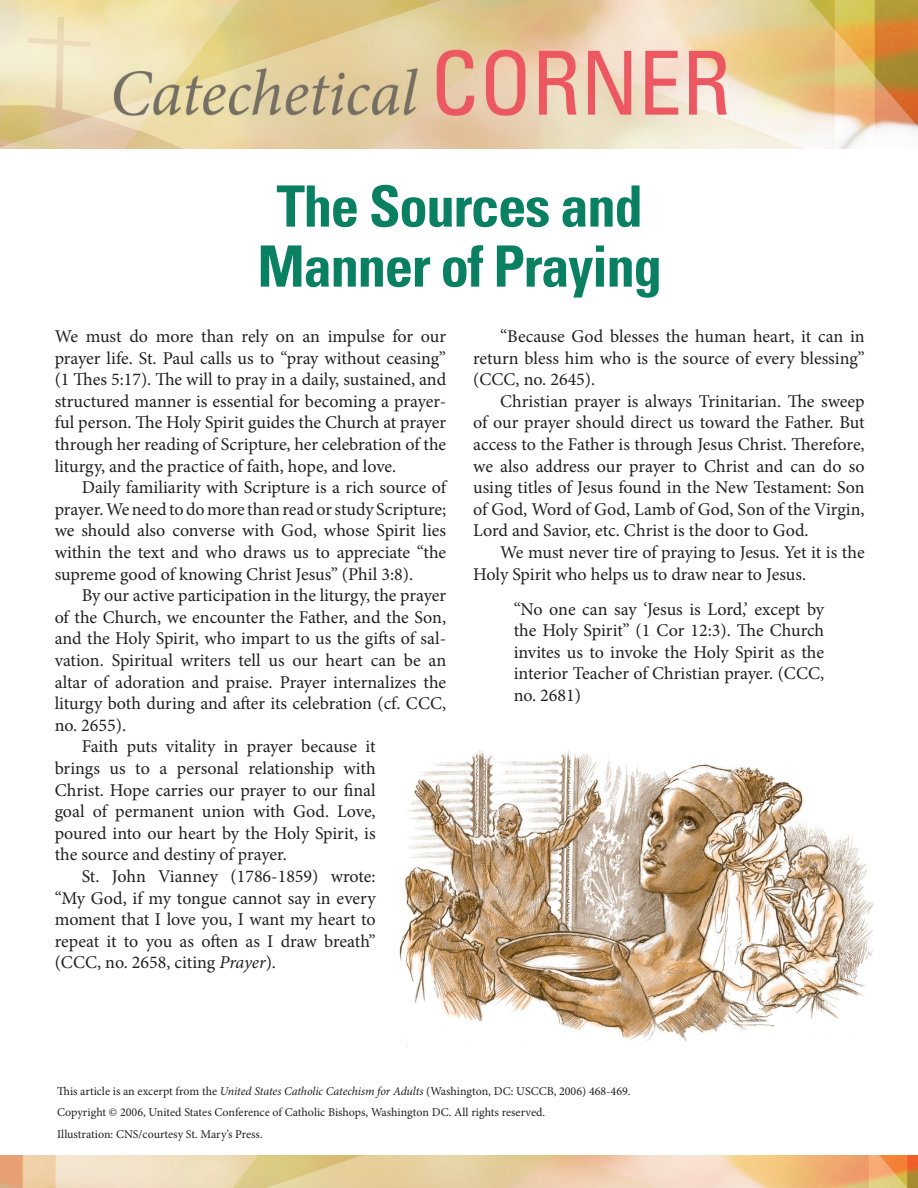
<style>
.page{position:relative;width:918px;height:1188px;background:#fff}
.page>*{position:absolute;margin:0;border:0;box-sizing:border-box;transform-origin:0 0}
.t1{font:700 condensed 57px/60px "Univers LT Std";letter-spacing:-.025em;color:#088061;text-align:center}
.t2{font:18px/21.6px "Minion Pro";letter-spacing:-.005em;color:#231f20;text-align:justify}
.t3{font:12px/21.8px "Minion Pro";color:#231f20}
.s1{font-style:italic}
</style>
<div class="page">
<img style="left:0;top:1156px;width:918px;height:32px">
<img style="left:0;top:0;width:918px;height:148px">
<img style="left:399px;top:750px;width:475px;height:296px">
<h1 class="t1" style="left:257px;top:176px;width:406px">The Sources and<br>Manner of Praying</h1>
<p class="t2" style="left:55px;top:325px;width:393px">We must do more than rely on an impulse for our prayer life. St. Paul calls us to “pray without ceasing” (1 Thes 5:17). The will to pray in a daily, sustained, and structured manner is essential for becoming a prayer&shy;ful person. The Holy Spirit guides the Church at prayer through her reading of Scripture, her celebration of the liturgy, and the practice of faith, hope, and love.</p>
<p class="t2" style="left:55px;top:477px;width:393px;text-indent:27px">Daily familiarity with Scripture is a rich source of prayer. We need to do more than read or study Scripture; we should also converse with God, whose Spirit lies within the text and who draws us to appreciate “the supreme good of knowing Christ Jesus” (Phil 3:8).</p>
<p class="t2" style="left:82px;top:585px;width:366px">By our active participation in the liturgy, the prayer</p>
<p class="t2" style="left:55px;top:606px;width:393px">of the Church, we encounter the Father, and the Son,</p>
<p class="t2" style="left:55px;top:628px;width:393px">and the Holy Spirit, who impart to us the gifts of sal-</p>
<p class="t2" style="left:55px;top:649px;width:393px">vation. Spiritual writers tell us our heart can be an</p>
<p class="t2" style="left:55px;top:671px;width:393px">altar of adoration and praise. Prayer internalizes the</p>
<p class="t2" style="left:55px;top:693px;width:393px">liturgy both during and after its celebration (cf. CCC,</p>
<p class="t2" style="left:55px;top:714px;width:73px">no. 2655).</p>
<p class="t2" style="left:82px;top:736px;width:296px">Faith puts vitality in prayer because it</p>
<p class="t2" style="left:55px;top:757px;width:323px">brings us to a personal relationship with</p>
<p class="t2" style="left:55px;top:779px;width:323px">Christ. Hope carries our prayer to our final</p>
<p class="t2" style="left:55px;top:801px;width:322px">goal of permanent union with God. Love,</p>
<p class="t2" style="left:55px;top:822px;width:323px">poured into our heart by the Holy Spirit, is</p>
<p class="t2" style="left:55px;top:844px;width:234px">the source and destiny of prayer.</p>
<p class="t2" style="left:82px;top:865px;width:295px">St. John Vianney (1786-1859) wrote:</p>
<p class="t2" style="left:55px;top:887px;width:323px">“My God, if my tongue cannot say in every</p>
<p class="t2" style="left:55px;top:909px;width:323px">moment that I love you, I want my heart to</p>
<p class="t2" style="left:55px;top:930px;width:323px">repeat it to you as often as I draw breath”</p>
<p class="t2" style="left:55px;top:952px;width:223px">(CCC, no. 2658, citing <span class="s1">Prayer</span>).</p>
<p class="t2" style="left:473px;top:325px;width:393px;text-indent:27px">“Because God blesses the human heart, it can in return bless him who is the source of every blessing” (CCC, no. 2645).</p>
<p class="t2" style="left:473px;top:390px;width:393px;text-indent:27px">Christian prayer is always Trinitarian. The sweep of our prayer should direct us toward the Father. But access to the Father is through Jesus Christ. Therefore, we also address our prayer to Christ and can do so using titles of Jesus found in the New Testament: Son of God, Word of God, Lamb of God, Son of the Virgin, Lord and Savior, etc. Christ is the door to God.</p>
<p class="t2" style="left:473px;top:541px;width:393px;text-indent:27px">We must never tire of praying to Jesus. Yet it is the<br>Holy Spirit who helps us to draw near to Jesus.</p>
<p class="t2" style="left:514px;top:598px;width:312px">“No one can say ‘Jesus is Lord,’ except by the Holy Spirit” (1 Cor 12:3). The Church invites us to invoke the Holy Spirit as the interior Teacher of Christian prayer. (CCC, no. 2681)</p>
<p class="t3" style="left:57px;top:1080px;width:575px">This article is an excerpt from the <span class="s1">United States Catholic Catechism for Adults</span> (Washington, DC: USCCB, 2006) 468-469.<br>Copyright © 2006, United States Conference of Catholic Bishops, Washington DC. All rights reserved.<br>Illustration: CNS/courtesy St. Mary’s Press.</p>
</div>
